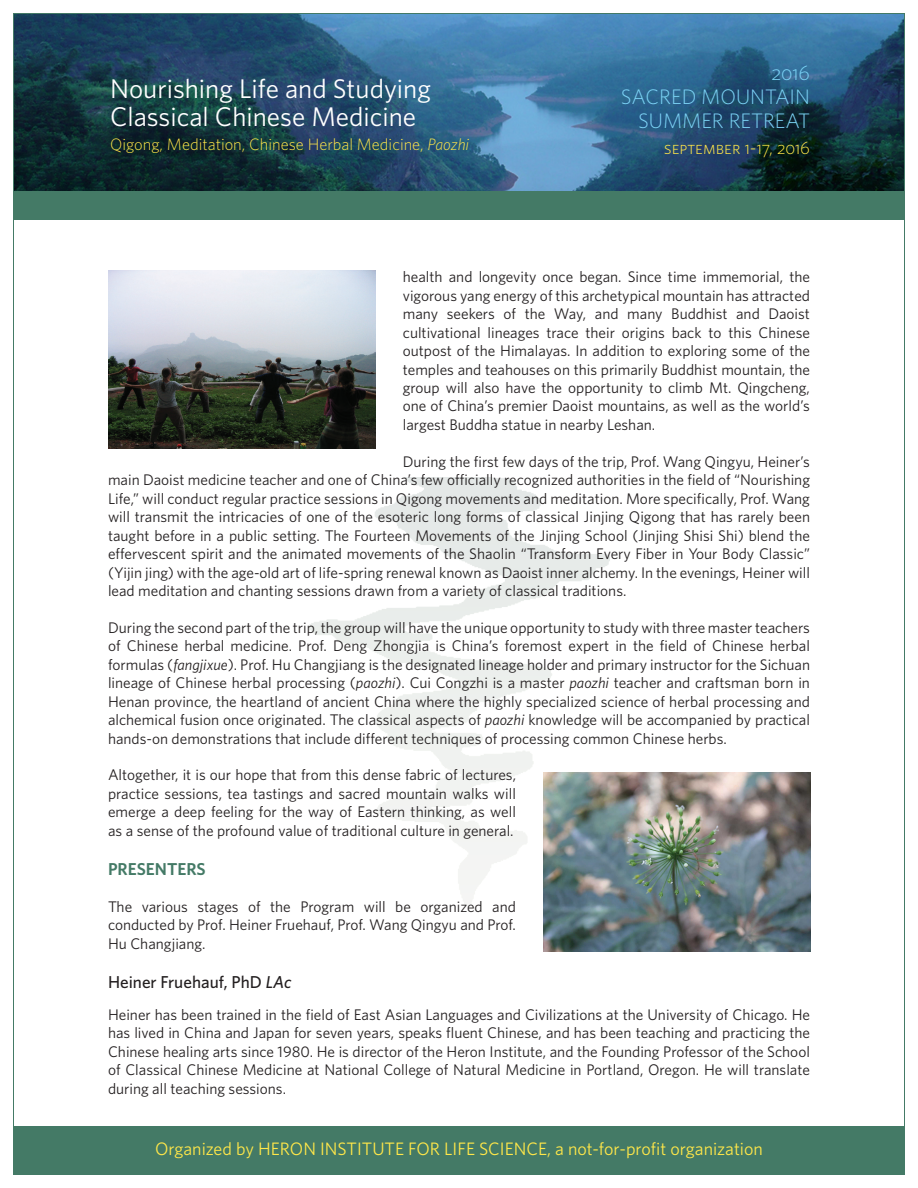
<style>
.page{position:relative;width:918px;height:1188px;background:#fff}
.page>*{position:absolute;margin:0;border:0;box-sizing:border-box;transform-origin:0 0}
.t1{font:27px/28.5px "Whitney HTF";color:#fff}
.t2{font:21px/24px "Whitney HTF Light SC";color:#7cd3f6;text-align:right}
.t3{font:18px "Whitney HTF";color:#ffe749}
.t4{font:18px "Whitney HTF Light SC";color:#ffe749}
.t5{font:500 17.25px "Whitney HTF";color:#231f20}
.t6{font:600 17.25px "Whitney HTF";color:#447a66}
.t7{font:300 16.5px "Whitney HTF";color:#ffe749}
.t8{font:15.3px/18.5px "Whitney HTF";color:#231f20;text-align:justify}
.s1{font-style:italic}
</style>
<div class="page">
<div style="left:14px;top:191px;width:890px;height:29px;background:#447a66"></div>
<div style="left:14px;top:1126px;width:890px;height:48px;background:#447a66"></div>
<img style="left:15px;top:15px;width:888px;height:176px">
<img style="left:108px;top:270px;width:268px;height:179px">
<img style="left:543px;top:773px;width:267px;height:178px">
<h2 class="t2" style="left:621px;top:60px;width:191px">2016<br>SACRED MOUNTAIN<br>SUMMER RETREAT</h2>
<h1 class="t1" style="left:110px;top:74px;width:322px">Nourishing Life and Studying<br>Classical Chinese Medicine</h1>
<p class="t7" style="left:110px;top:134px;width:361px">Qigong, Meditation, Chinese Herbal Medicine, <span class="s1">Paozhi</span></p>
<p class="t4" style="left:664px;top:138px;width:147px">september 1-17, 2016</p>
<p class="t8" style="left:403px;top:267px;width:409px">health and longevity once began. Since time immemorial, the vigorous yang energy of this archetypical mountain has attracted many seekers of the Way, and many Buddhist and Daoist cultivational lineages trace their origins back to this Chinese outpost of the Himalayas. In addition to exploring some of the temples and teahouses on this primarily Buddhist mountain, the group will also have the opportunity to climb Mt. Qingcheng, one of China’s premier Daoist mountains, as well as the world’s largest Buddha statue in nearby Leshan.</p>
<p class="t8" style="left:108px;top:452px;width:704px;text-indent:295px">During the first few days of the trip, Prof. Wang Qingyu, Heiner’s main Daoist medicine teacher and one of China’s few officially recognized authorities in the field of “Nourishing Life,” will conduct regular practice sessions in Qigong movements and meditation. More specifically, Prof. Wang will transmit the intricacies of one of the esoteric long forms of classical Jinjing Qigong that has rarely been taught before in a public setting. The Fourteen Movements of the Jinjing School (Jinjing Shisi Shi) blend the effervescent spirit and the animated movements of the Shaolin “Transform Every Fiber in Your Body Classic” (Yijin jing) with the age-old art of life-spring renewal known as Daoist inner alchemy. In the evenings, Heiner will lead meditation and chanting sessions drawn from a variety of classical traditions.</p>
<p class="t8" style="left:108px;top:618px;width:704px">During the second part of the trip, the group will have the unique opportunity to study with three master teachers of Chinese herbal medicine. Prof. Deng Zhongjia is China’s foremost expert in the field of Chinese herbal formulas (<span class="s1">fangjixue</span>). Prof. Hu Changjiang is the designated lineage holder and primary instructor for the Sichuan lineage of Chinese herbal processing (<span class="s1">paozhi</span>). Cui Congzhi is a master <span class="s1">paozhi</span> teacher and craftsman born in Henan province, the heartland of ancient China where the highly specialized science of herbal processing and alchemical fusion once originated. The classical aspects of <span class="s1">paozhi</span> knowledge will be accompanied by practical hands-on demonstrations that include different techniques of processing common Chinese herbs.</p>
<p class="t8" style="left:108px;top:766px;width:410px">Altogether, it is our hope that from this dense fabric of lectures, practice sessions, tea tastings and sacred mountain walks will emerge a deep feeling for the way of Eastern thinking, as well as a sense of the profound value of traditional culture in general.</p>
<p class="t6" style="left:108px;top:859px;width:99px">PRESENTERS</p>
<p class="t8" style="left:108px;top:897px;width:410px">The various stages of the Program will be organized and conducted by Prof. Heiner Fruehauf, Prof. Wang Qingyu and Prof.<br>Hu Changjiang.</p>
<p class="t5" style="left:108px;top:971px;width:185px">Heiner Fruehauf, PhD <span class="s1">LAc</span></p>
<p class="t8" style="left:108px;top:1005px;width:704px">Heiner has been trained in the field of East Asian Languages and Civilizations at the University of Chicago. He has lived in China and Japan for seven years, speaks fluent Chinese, and has been teaching and practicing the Chinese healing arts since 1980. He is director of the Heron Institute, and the Founding Professor of the School of Classical Chinese Medicine at National College of Natural Medicine in Portland, Oregon. He will translate during all teaching sessions.</p>
<p class="t3" style="left:155px;top:1138px;width:609px">Organized by HERON INSTITUTE FOR LIFE SCIENCE, a not-for-profit organization</p>
</div>
